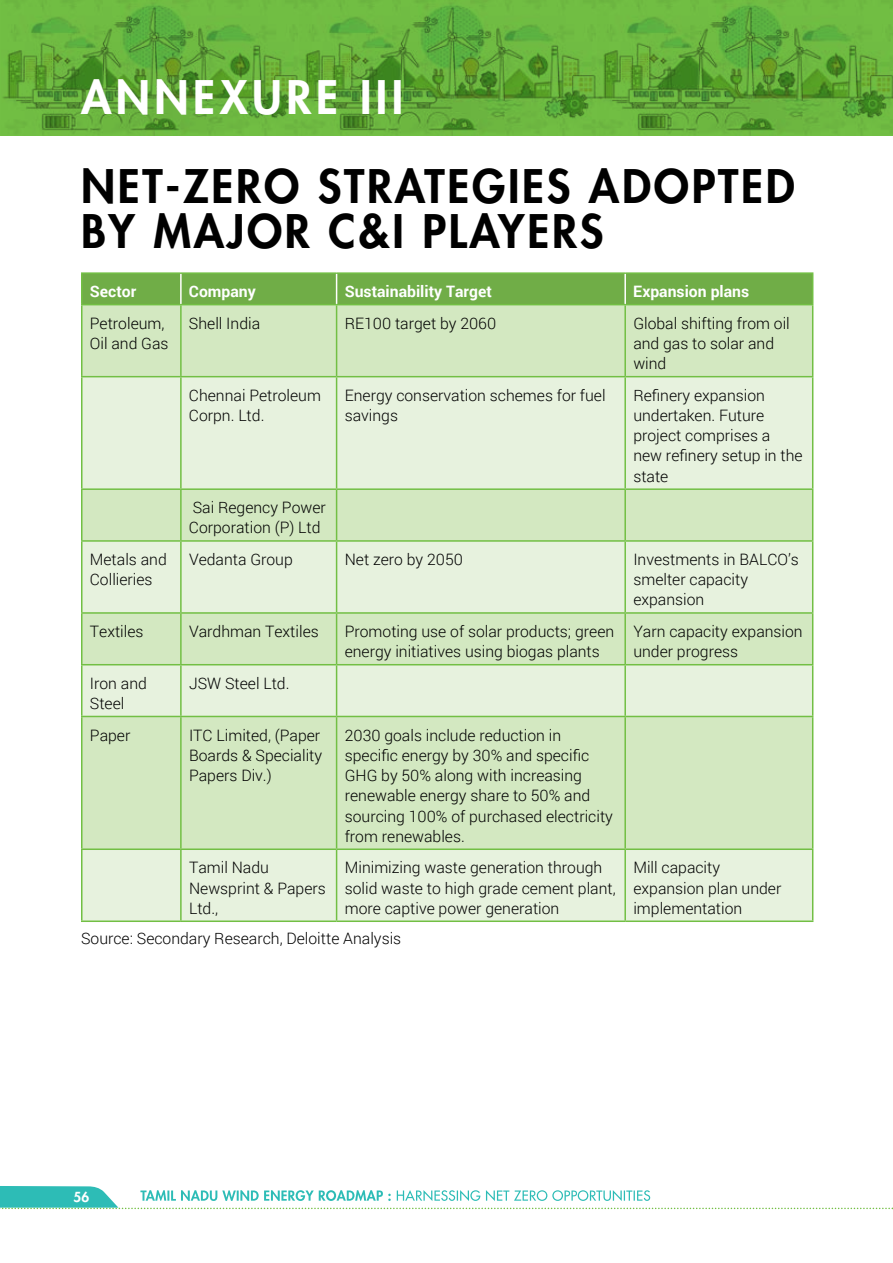
<style>
.page{position:relative;width:893px;height:1263px;background:#fff}
.page>*{position:absolute;margin:0;border:0;box-sizing:border-box;transform-origin:0 0}
.t1{font:800 45px/45px "Futura LT";letter-spacing:.06em;color:#000}
.t2{font:800 45px "Futura LT";letter-spacing:.1em;color:#fff}
.t3{font:300 15.75px/20.2px "Roboto";color:#000}
.t4{font:700 15.75px "Roboto";color:#fff}
.t5{font:800 13.5px "Futura LT";color:#fff}
</style>
<div class="page">
<svg style="left:0;top:1186px;width:893px;height:23px"></svg>
<svg style="left:0;top:0;width:893px;height:136px;background:#63ac3a"></svg>
<img style="left:2px;top:0;width:297px;height:136px">
<img style="left:299px;top:0;width:310px;height:136px">
<div style="left:82px;top:274px;width:730px;height:30px;background:#70ad47"></div>
<div style="left:82px;top:305px;width:730px;height:71px;background:#d3e8c1"></div>
<svg style="left:82px;top:377px;width:730px;height:543px;background:#ddedd0"></svg>
<hr style="left:81px;top:272px;width:100px;height:2px;background:#72bf44">
<hr style="left:81px;top:274px;width:1px;height:30px;background:#72bf44">
<hr style="left:181px;top:272px;width:156px;height:2px;background:#72bf44">
<hr style="left:337px;top:272px;width:288px;height:2px;background:#72bf44">
<hr style="left:625px;top:272px;width:188px;height:2px;background:#72bf44">
<hr style="left:812px;top:274px;width:1px;height:30px;background:#72bf44">
<hr style="left:81px;top:304px;width:100px;height:1px;background:#72bf44">
<hr style="left:81px;top:305px;width:1px;height:71px;background:#72bf44">
<hr style="left:181px;top:304px;width:156px;height:1px;background:#72bf44">
<hr style="left:180px;top:305px;width:2px;height:71px;background:#72bf44">
<hr style="left:337px;top:304px;width:288px;height:1px;background:#72bf44">
<hr style="left:336px;top:305px;width:1px;height:71px;background:#72bf44">
<hr style="left:625px;top:304px;width:188px;height:1px;background:#72bf44">
<hr style="left:624px;top:305px;width:2px;height:71px;background:#72bf44">
<hr style="left:812px;top:305px;width:1px;height:71px;background:#72bf44">
<hr style="left:81px;top:376px;width:100px;height:1px;background:#72bf44">
<hr style="left:81px;top:377px;width:1px;height:111px;background:#72bf44">
<hr style="left:181px;top:376px;width:156px;height:1px;background:#72bf44">
<hr style="left:180px;top:377px;width:2px;height:111px;background:#72bf44">
<hr style="left:337px;top:376px;width:288px;height:1px;background:#72bf44">
<hr style="left:336px;top:377px;width:1px;height:111px;background:#72bf44">
<hr style="left:625px;top:376px;width:188px;height:1px;background:#72bf44">
<hr style="left:624px;top:377px;width:2px;height:111px;background:#72bf44">
<hr style="left:812px;top:377px;width:1px;height:111px;background:#72bf44">
<hr style="left:81px;top:488px;width:100px;height:2px;background:#72bf44">
<hr style="left:81px;top:490px;width:1px;height:50px;background:#72bf44">
<hr style="left:181px;top:488px;width:156px;height:2px;background:#72bf44">
<hr style="left:180px;top:490px;width:2px;height:50px;background:#72bf44">
<hr style="left:337px;top:488px;width:288px;height:2px;background:#72bf44">
<hr style="left:336px;top:490px;width:1px;height:50px;background:#72bf44">
<hr style="left:625px;top:488px;width:188px;height:2px;background:#72bf44">
<hr style="left:624px;top:490px;width:2px;height:50px;background:#72bf44">
<hr style="left:812px;top:490px;width:1px;height:50px;background:#72bf44">
<hr style="left:81px;top:540px;width:100px;height:2px;background:#72bf44">
<hr style="left:81px;top:542px;width:1px;height:70px;background:#72bf44">
<hr style="left:181px;top:540px;width:156px;height:2px;background:#72bf44">
<hr style="left:180px;top:542px;width:2px;height:70px;background:#72bf44">
<hr style="left:337px;top:540px;width:288px;height:2px;background:#72bf44">
<hr style="left:336px;top:542px;width:1px;height:70px;background:#72bf44">
<hr style="left:625px;top:540px;width:188px;height:2px;background:#72bf44">
<hr style="left:624px;top:542px;width:2px;height:70px;background:#72bf44">
<hr style="left:812px;top:542px;width:1px;height:70px;background:#72bf44">
<hr style="left:81px;top:612px;width:100px;height:2px;background:#72bf44">
<hr style="left:81px;top:614px;width:1px;height:50px;background:#72bf44">
<hr style="left:181px;top:612px;width:156px;height:2px;background:#72bf44">
<hr style="left:180px;top:614px;width:2px;height:50px;background:#72bf44">
<hr style="left:337px;top:612px;width:288px;height:2px;background:#72bf44">
<hr style="left:336px;top:614px;width:1px;height:50px;background:#72bf44">
<hr style="left:625px;top:612px;width:188px;height:2px;background:#72bf44">
<hr style="left:624px;top:614px;width:2px;height:50px;background:#72bf44">
<hr style="left:812px;top:614px;width:1px;height:50px;background:#72bf44">
<hr style="left:81px;top:664px;width:100px;height:1px;background:#72bf44">
<hr style="left:81px;top:665px;width:1px;height:51px;background:#72bf44">
<hr style="left:181px;top:664px;width:156px;height:1px;background:#72bf44">
<hr style="left:180px;top:665px;width:2px;height:51px;background:#72bf44">
<hr style="left:337px;top:664px;width:288px;height:1px;background:#72bf44">
<hr style="left:336px;top:665px;width:1px;height:51px;background:#72bf44">
<hr style="left:625px;top:664px;width:188px;height:1px;background:#72bf44">
<hr style="left:624px;top:665px;width:2px;height:51px;background:#72bf44">
<hr style="left:812px;top:665px;width:1px;height:51px;background:#72bf44">
<hr style="left:81px;top:716px;width:100px;height:1px;background:#72bf44">
<hr style="left:81px;top:717px;width:1px;height:131px;background:#72bf44">
<hr style="left:181px;top:716px;width:156px;height:1px;background:#72bf44">
<hr style="left:180px;top:717px;width:2px;height:131px;background:#72bf44">
<hr style="left:337px;top:716px;width:288px;height:1px;background:#72bf44">
<hr style="left:336px;top:717px;width:1px;height:131px;background:#72bf44">
<hr style="left:625px;top:716px;width:188px;height:1px;background:#72bf44">
<hr style="left:624px;top:717px;width:2px;height:131px;background:#72bf44">
<hr style="left:812px;top:717px;width:1px;height:131px;background:#72bf44">
<hr style="left:81px;top:848px;width:100px;height:2px;background:#72bf44">
<hr style="left:81px;top:850px;width:1px;height:70px;background:#72bf44">
<hr style="left:181px;top:848px;width:156px;height:2px;background:#72bf44">
<hr style="left:180px;top:850px;width:2px;height:70px;background:#72bf44">
<hr style="left:337px;top:848px;width:288px;height:2px;background:#72bf44">
<hr style="left:336px;top:850px;width:1px;height:70px;background:#72bf44">
<hr style="left:625px;top:848px;width:188px;height:2px;background:#72bf44">
<hr style="left:624px;top:850px;width:2px;height:70px;background:#72bf44">
<hr style="left:812px;top:850px;width:1px;height:70px;background:#72bf44">
<hr style="left:81px;top:920px;width:100px;height:2px;background:#72bf44">
<hr style="left:181px;top:920px;width:156px;height:2px;background:#72bf44">
<hr style="left:337px;top:920px;width:288px;height:2px;background:#72bf44">
<hr style="left:625px;top:920px;width:188px;height:2px;background:#72bf44">
<hr style="left:180px;top:274px;width:2px;height:30px;background:#fff">
<hr style="left:336px;top:274px;width:1px;height:30px;background:#fff">
<hr style="left:624px;top:274px;width:2px;height:30px;background:#fff">
<h1 class="t2" style="left:81px;top:67px;width:324px">ANNEXURE III</h1>
<h1 class="t1" style="left:81px;top:163px;width:715px">NET-ZERO STRATEGIES ADOPTED<br>BY MAJOR C&amp;I PLAYERS</h1>
<p class="t4" style="left:90px;top:280px;width:48px">Sector</p>
<p class="t4" style="left:189px;top:280px;width:68px">Company</p>
<p class="t4" style="left:345px;top:280px;width:149px">Sustainability Target</p>
<p class="t4" style="left:633px;top:280px;width:117px">Expansion plans</p>
<p class="t3" style="left:90px;top:312px;width:80px">Petroleum,<br>Oil and Gas</p>
<p class="t3" style="left:189px;top:312px;width:73px">Shell India</p>
<p class="t3" style="left:345px;top:312px;width:153px">RE100 target by 2060</p>
<p class="t3" style="left:633px;top:312px;width:158px">Global shifting from oil and gas to solar and wind</p>
<p class="t3" style="left:189px;top:384px;width:134px">Chennai Petroleum<br>Corpn. Ltd.</p>
<p class="t3" style="left:345px;top:384px;width:262px">Energy conservation schemes for fuel savings</p>
<p class="t3" style="left:633px;top:384px;width:171px">Refinery expansion undertaken. Future project comprises a new refinery setup in the state</p>
<p class="t3" style="left:189px;top:497px;width:138px">Sai Regency Power<br>Corporation (P) Ltd</p>
<p class="t3" style="left:90px;top:549px;width:78px">Metals and<br>Collieries</p>
<p class="t3" style="left:189px;top:549px;width:105px">Vedanta Group</p>
<p class="t3" style="left:345px;top:549px;width:120px">Net zero by 2050</p>
<p class="t3" style="left:633px;top:549px;width:167px">Investments in BALCO’s smelter capacity expansion</p>
<p class="t3" style="left:90px;top:621px;width:55px">Textiles</p>
<p class="t3" style="left:189px;top:621px;width:131px">Vardhman Textiles</p>
<p class="t3" style="left:345px;top:621px;width:271px">Promoting use of solar products; green energy initiatives using biogas plants</p>
<p class="t3" style="left:633px;top:621px;width:171px">Yarn capacity expansion under progress</p>
<p class="t3" style="left:90px;top:672px;width:59px">Iron and<br>Steel</p>
<p class="t3" style="left:189px;top:672px;width:102px">JSW Steel Ltd.</p>
<p class="t3" style="left:90px;top:724px;width:42px">Paper</p>
<p class="t3" style="left:189px;top:724px;width:135px;text-align:justify">ITC Limited, (Paper Boards &amp; Speciality Papers Div.)</p>
<p class="t3" style="left:345px;top:724px;width:270px">2030 goals include reduction in specific energy by 30% and specific<br>GHG by 50% along with increasing renewable energy share to 50% and sourcing 100% of purchased electricity from renewables.</p>
<p class="t3" style="left:189px;top:857px;width:138px">Tamil Nadu<br>Newsprint &amp; Papers<br>Ltd.,</p>
<p class="t3" style="left:345px;top:857px;width:272px">Minimizing waste generation through solid waste to high grade cement plant, more captive power generation</p>
<p class="t3" style="left:633px;top:857px;width:150px">Mill capacity expansion plan under implementation</p>
<p class="t3" style="left:81px;top:928px;width:322px">Source: Secondary Research, Deloitte Analysis</p>
<p class="t5" style="left:73px;top:1188px;width:17px">56</p>
</div>
